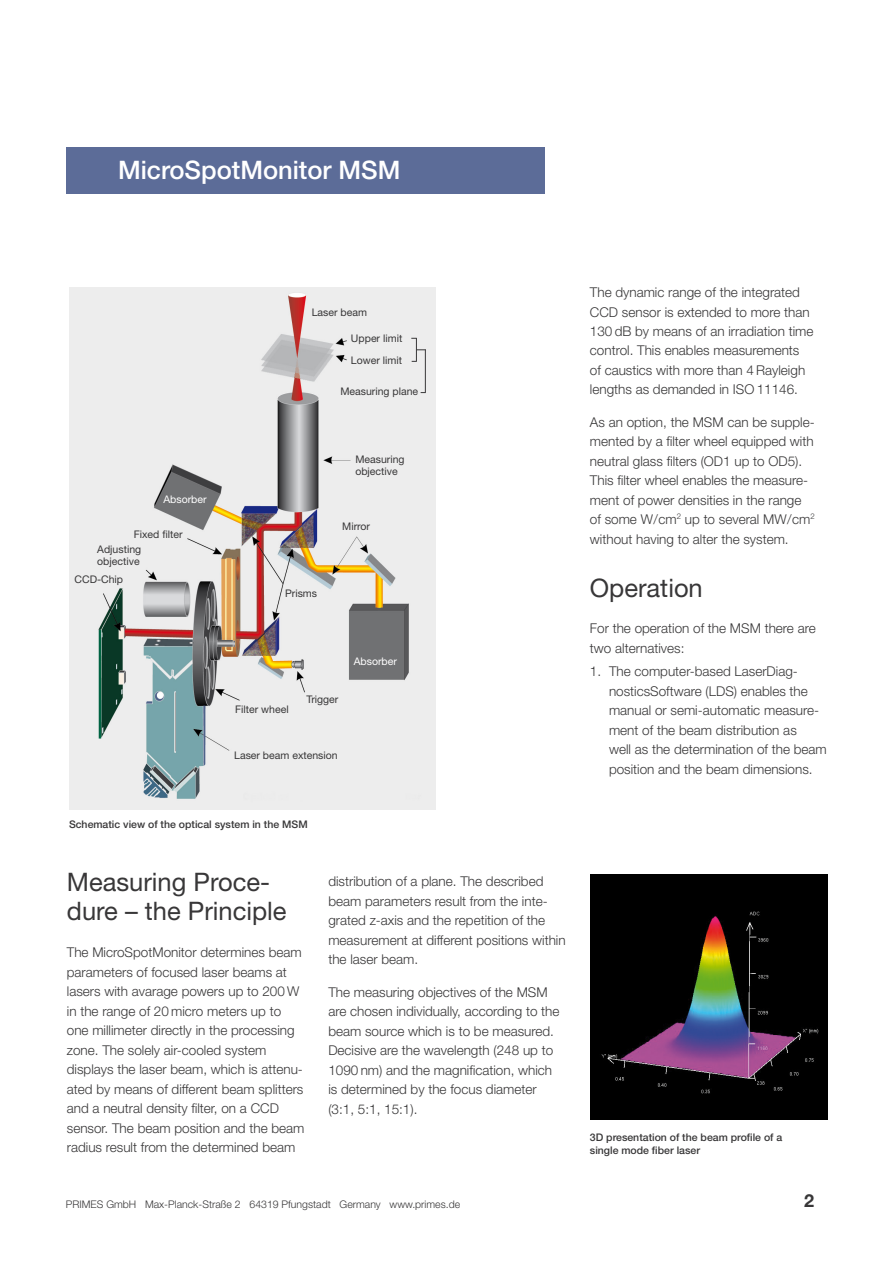
<style>
.page{position:relative;width:893px;height:1263px;background:#fff}
.page>*{position:absolute;margin:0;border:0;box-sizing:border-box;transform-origin:0 0}
.t1{font:25.5px/28.5px "Helvetica Neue LT Std";color:#383738}
.t2{font:500 25.5px "Helvetica Neue LT Std";color:#fff}
.t3{font:700 18px "Helvetica Neue LT Std";color:#383738}
.t4{font:300 13.5px/19.5px "Helvetica Neue LT Std";color:#383738}
.t5{font:10.5px/12.6px "Helvetica Neue LT Std";color:#383738}
.t6{font:500 10.5px/13.5px "Helvetica Neue LT Std";color:#383738}
.t7{font:300 10.5px "Helvetica Neue LT Std";color:#383738}
.t8{font:10.5px "Helvetica Neue LT Std";color:#fff}
</style>
<div class="page">
<div style="left:66px;top:147px;width:478px;height:46px;background:#5c6c98"></div>
<img style="left:70px;top:287px;width:365px;height:522px">
<img style="left:590px;top:874px;width:238px;height:245px">
<hr style="left:425px;top:349px;width:1px;height:44px;background:#383738">
<svg style="left:411px;top:338px;width:15px;height:24px"></svg>
<h1 class="t2" style="left:118px;top:154px;width:284px">MicroSpotMonitor MSM</h1>
<p class="t5" style="left:312px;top:306px;width:57px">Laser beam</p>
<p class="t5" style="left:351px;top:327px;width:53px;line-height:21.9px">Upper limit<br>Lower limit</p>
<p class="t5" style="left:340px;top:385px;width:79px">Measuring plane</p>
<p class="t8" style="left:163px;top:493px;width:45px">Absorber</p>
<p class="t5" style="left:134px;top:528px;width:50px">Fixed filter</p>
<p class="t5" style="left:97px;top:542px;width:45px">Adjusting objective</p>
<p class="t5" style="left:75px;top:573px;width:50px">CCD-Chip</p>
<p class="t5" style="left:355px;top:452px;width:51px">Measuring objective</p>
<p class="t5" style="left:285px;top:587px;width:34px">Prisms</p>
<p class="t5" style="left:342px;top:520px;width:29px">Mirror</p>
<p class="t8" style="left:354px;top:655px;width:45px">Absorber</p>
<p class="t5" style="left:235px;top:702px;width:55px">Filter wheel</p>
<p class="t5" style="left:306px;top:693px;width:34px">Trigger</p>
<p class="t5" style="left:234px;top:748px;width:105px">Laser beam extension</p>
<p class="t6" style="left:69px;top:817px;width:240px">Schematic view of the optical system in the MSM</p>
<h1 class="t1" style="left:67px;top:867px;width:221px">Measuring Proce&shy;dure – the Principle</h1>
<p class="t4" style="left:67px;top:942px;width:239px">The MicroSpotMonitor determines beam parameters of focused laser beams at lasers with avarage powers up to 200 W in the range of 20 micro meters up to one millimeter directly in the processing zone. The solely air-cooled system displays the laser beam, which is attenu&shy;ated by means of different beam splitters and a neutral density filter, on a CCD sensor. The beam position and the beam radius result from the determined beam</p>
<p class="t4" style="left:328px;top:871px;width:239px">distribution of a plane. The described beam parameters result from the inte&shy;grated z-axis and the repetition of the measurement at different positions within the laser beam.</p>
<p class="t4" style="left:328px;top:982px;width:233px">The measuring objectives of the MSM are chosen individually, according to the beam source which is to be measured.<br>Decisive are the wavelength (248 up to 1090 nm) and the magnification, which is determined by the focus diameter (3:1, 5:1, 15:1).</p>
<p class="t4" style="left:590px;top:282px;width:225px">The dynamic range of the integrated CCD sensor is extended to more than 130 dB by means of an irradiation time control. This enables measurements of caustics with more than 4 Rayleigh lengths as demanded in ISO 11146.</p>
<p class="t4" style="left:590px;top:412px;width:226px">As an option, the MSM can be supple&shy;mented by a filter wheel equipped with neutral glass filters (OD1 up to OD5).<br>This filter wheel enables the measure&shy;ment of power densities in the range of some W/cm<sup>2</sup> up to several MW/cm<sup>2 </sup>without having to alter the system.</p>
<h1 class="t1" style="left:590px;top:574px;width:114px">Operation</h1>
<p class="t4" style="left:590px;top:618px;width:227px">For the operation of the MSM there are two alternatives:</p>
<p class="t4" style="left:609px;top:661px;width:219px;text-indent:-19px">1. The computer-based LaserDiag&shy;nosticsSoftware (LDS) enables the manual or semi-automatic measure&shy;ment of the beam distribution as<br>well as the determination of the beam position and the beam dimensions.</p>
<p class="t6" style="left:590px;top:1130px;width:194px">3D presentation of the beam profile of a single mode fiber laser</p>
<p class="t7" style="left:66px;top:1197px;width:396px">PRIMES GmbH Max-Planck-Straße 2 64319 Pfungstadt Germany www.primes.de</p>
<h2 class="t3" style="left:804px;top:1189px;width:12px">2</h2>
</div>
